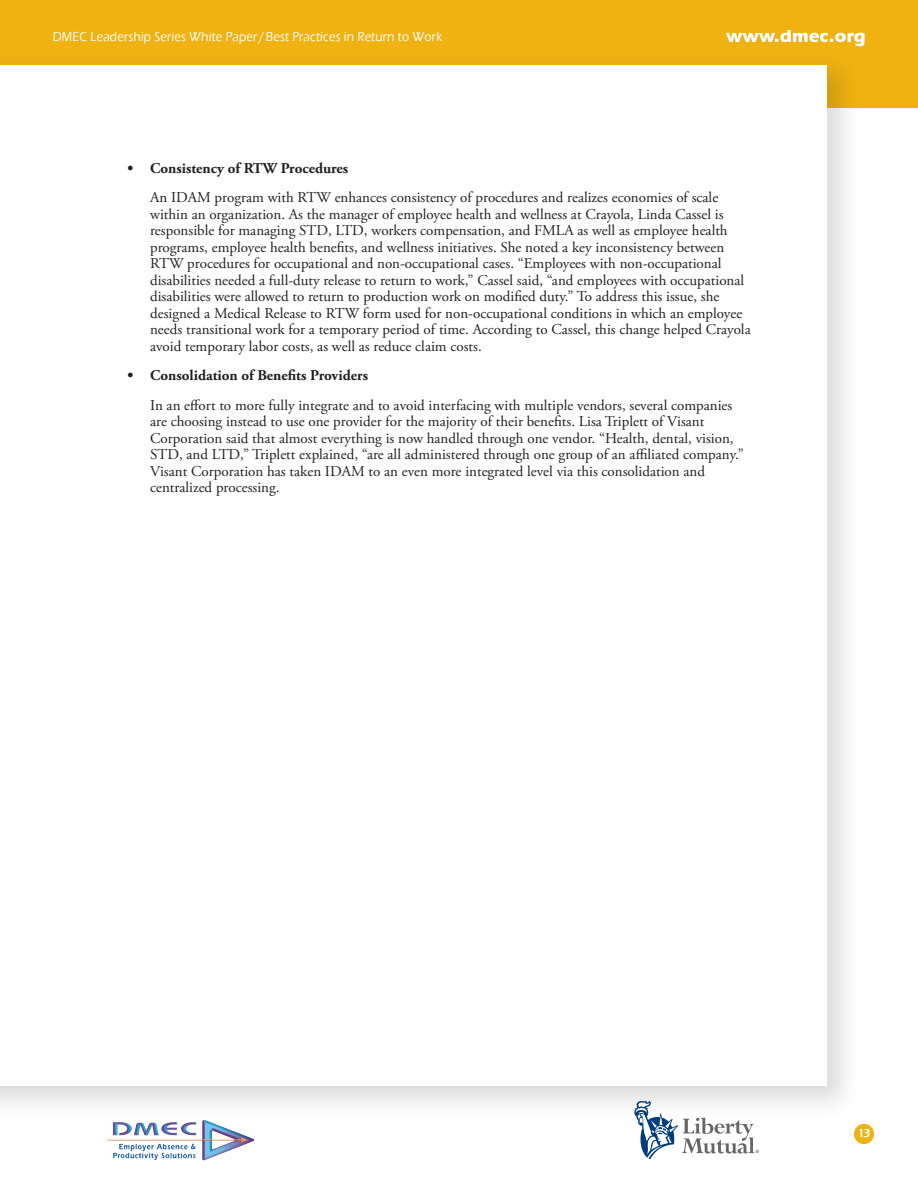
<style>
.page{position:relative;width:918px;height:1188px;background:#fff}
.page>*{position:absolute;margin:0;border:0;box-sizing:border-box;transform-origin:0 0}
.WhPapBodyBulletParag{font:15px/16.5px "Adobe Garamond Pro";color:#231f20}
.WhPapBodyBullets{font:700 15px "Adobe Garamond Pro";color:#231f20}
.t1{font:500 13.5px "Eras ITC";letter-spacing:.015em;color:#fff;scale:.9 1}
.t2{font:600 12px "Eras ITC";color:#fff}
</style>
<div class="page">
<div style="left:0;top:0;width:918px;height:108px;background:#efb211"></div>
<svg style="left:726px;top:30px;width:138px;height:16px"></svg>
<div style="left:854px;top:1124px;width:20px;height:20px;background:#efb211;border-radius:50%"></div>
<div style="left:0;top:50px;width:859px;height:1068px;background:#231f20;opacity:.15"></div>
<div style="left:0;top:65px;width:826px;height:1021px;background:#fff"></div>
<img style="left:108px;top:1120px;width:96px;height:30px">
<svg style="left:634px;top:1101px;width:125px;height:58px"></svg>
<p class="t1" style="left:53px;top:29px;width:434px">DMEC Leadership Series White Paper / Best Practices in Return to Work</p>
<p class="WhPapBodyBullets" style="left:128px;top:159px;width:222px">• Consistency of RTW Procedures</p>
<p class="WhPapBodyBulletParag" style="left:150px;top:190px;width:602px">An IDAM program with RTW enhances consistency of procedures and realizes economies of scale within an organization. As the manager of employee health and wellness at Crayola, Linda Cassel is responsible for managing STD, LTD, workers compensation, and FMLA as well as employee health programs, employee health benefits, and wellness initiatives. She noted a key inconsistency between RTW procedures for occupational and non-occupational cases. “Employees with non-occupational disabilities needed a full-duty release to return to work,” Cassel said, “and employees with occupational disabilities were allowed to return to production work on modified duty.” To address this issue, she designed a Medical Release to RTW form used for non-occupational conditions in which an employee needs transitional work for a temporary period of time. According to Cassel, this change helped Crayola avoid temporary labor costs, as well as reduce claim costs.</p>
<p class="WhPapBodyBullets" style="left:128px;top:367px;width:242px">• Consolidation of Benefits Providers</p>
<p class="WhPapBodyBulletParag" style="left:150px;top:397px;width:595px">In an effort to more fully integrate and to avoid interfacing with multiple vendors, several companies are choosing instead to use one provider for the majority of their benefits. Lisa Triplett of Visant Corporation said that almost everything is now handled through one vendor. “Health, dental, vision, STD, and LTD,” Triplett explained, “are all administered through one group of an affiliated company.” Visant Corporation has taken IDAM to an even more integrated level via this consolidation and centralized processing.</p>
<p class="t2" style="left:858px;top:1126px;width:14px">13</p>
</div>
